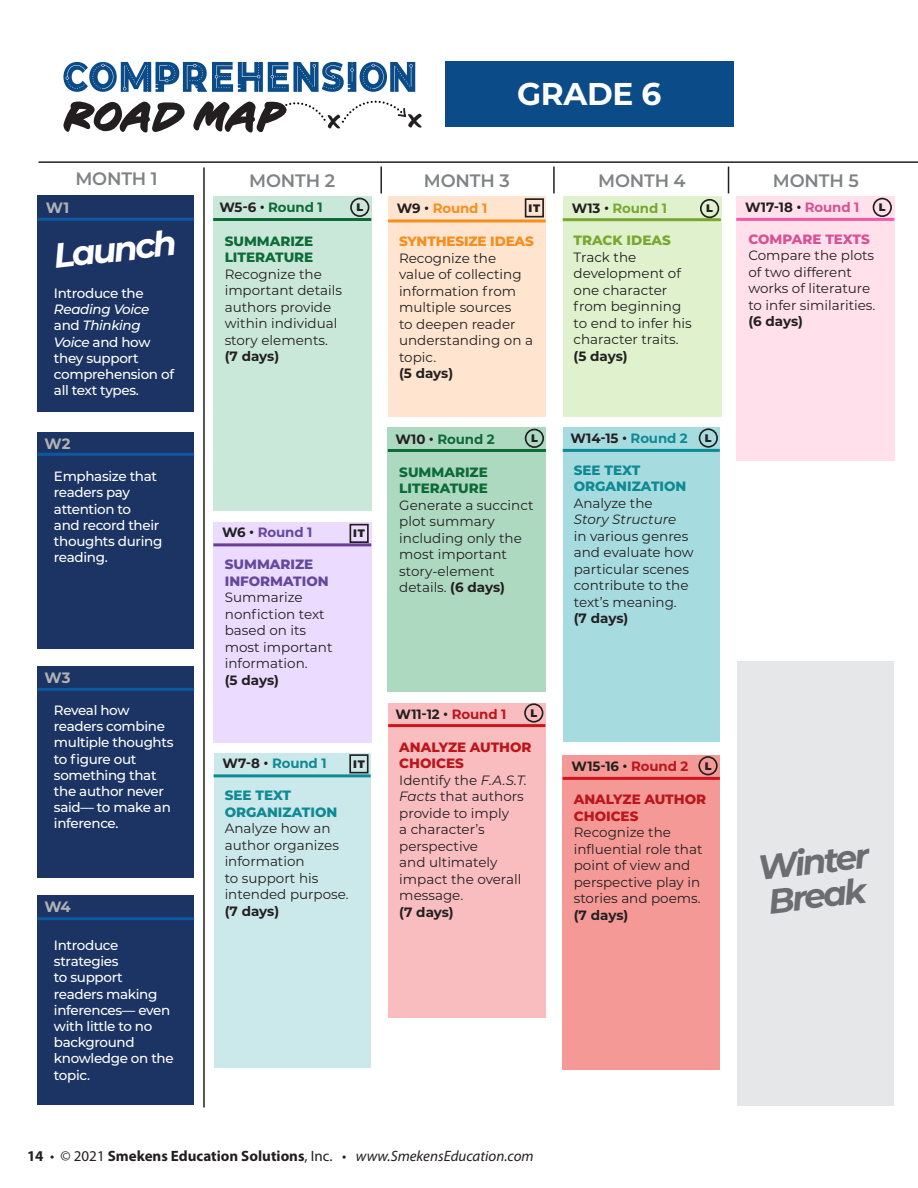
<style>
.page{position:relative;width:918px;height:1188px;background:#fff}
.page>*{position:absolute;margin:0;border:0;box-sizing:border-box;transform-origin:0 0}
.t1{font:italic 700 34.5px "Montserrat";color:#6c6d70}
.t2{font:italic 700 34.5px "Montserrat";color:#fff}
.t3{font:700 31.5px "Montserrat";letter-spacing:-.01em;color:#fff}
.t4{font:600 18px "Montserrat";letter-spacing:-.01em;color:#808285}
.t5{font:700 15px "Myriad Pro";color:#231f20}
.t6{font:700 15px "Montserrat";letter-spacing:-.005em;color:#b0b2b5}
.t7{font:13.5px/16.5px "Montserrat";color:#231f20}
.t8{font:500 13.5px/16.2px "Montserrat";letter-spacing:-.025em;color:#fff}
.t9{font:700 13.5px "Montserrat";letter-spacing:-.01em;color:#231f20}
.t10{font:700 13.5px "Montserrat";letter-spacing:-.01em;color:#0d6b38}
.t11{font:700 13.5px "Montserrat";letter-spacing:-.01em;color:#0f8994}
.t12{font:800 13.5px "Montserrat";color:#79a731}
.t13{font:700 13.5px "Montserrat";letter-spacing:-.01em;color:#79a731}
.t14{font:700 13.5px "Montserrat";letter-spacing:-.01em;color:#65479c}
.t15{font:700 13.5px "Montserrat";letter-spacing:-.01em;color:#f68e1e}
.t16{font:900 10.95px "Montserrat";color:#231f20}
.t17{font:900 10.8px "Montserrat";color:#231f20}
.s1{font-style:italic}
.s2{color:#231f20}
.s3{font-weight:800;color:#0d6b38}
.s4{font-weight:800;color:#65479c}
.s5{font-weight:800;color:#0f8994}
.s6{font-weight:800;color:#f68e1e}
.s7{font-weight:700}
.s8{color:#ba161c}
.s9{font-weight:800;color:#ba161c}
.s10{font-weight:400}
.s11{font-weight:400;font-style:italic}
.s12{color:#0f8994}
.s13{color:#d55294}
.s14{font-weight:800;color:#d55294}
</style>
<div class="page">
<div style="left:445px;top:62px;width:288px;height:66px;background:#0b4b87"></div>
<hr style="left:380px;top:167px;width:2px;height:26px;background:#231f20">
<hr style="left:553px;top:167px;width:2px;height:26px;background:#231f20">
<svg style="left:728px;top:167px;width:1px;height:26px"></svg>
<hr style="left:38px;top:161px;width:880px;height:2px;background:#231f20">
<hr style="left:203px;top:167px;width:2px;height:940px;background:#231f20">
<div style="left:214px;top:753px;width:157px;height:315px;background:#cbe9ea"></div>
<hr style="left:214px;top:774px;width:157px;height:3px;background:#0f8994">
<div style="left:349px;top:754px;width:20px;height:19px;border:2px solid #231f20"></div>
<div style="left:563px;top:428px;width:157px;height:314px;background:#a6dce0"></div>
<hr style="left:563px;top:449px;width:157px;height:3px;background:#0f8994">
<div style="left:699px;top:428px;width:19px;height:20px;border:2px solid #231f20;border-radius:50%"></div>
<div style="left:736px;top:196px;width:158px;height:265px;background:#ffe0eb"></div>
<hr style="left:736px;top:218px;width:158px;height:3px;background:#ef5ca3">
<div style="left:873px;top:198px;width:19px;height:19px;border:2px solid #231f20;border-radius:50%"></div>
<div style="left:213px;top:196px;width:158px;height:316px;background:#cae8d9"></div>
<hr style="left:213px;top:218px;width:158px;height:3px;background:#0d6b38">
<div style="left:350px;top:198px;width:19px;height:19px;border:2px solid #231f20;border-radius:50%"></div>
<div style="left:388px;top:428px;width:158px;height:264px;background:#add9c1"></div>
<hr style="left:388px;top:449px;width:158px;height:3px;background:#0d6b38">
<div style="left:525px;top:429px;width:19px;height:19px;border:2px solid #231f20;border-radius:50%"></div>
<div style="left:213px;top:522px;width:158px;height:220px;background:#ebdbff"></div>
<hr style="left:213px;top:543px;width:158px;height:3px;background:#683b97">
<div style="left:350px;top:524px;width:19px;height:19px;border:2px solid #231f20"></div>
<div style="left:563px;top:196px;width:158px;height:221px;background:#e0f2cd"></div>
<hr style="left:563px;top:218px;width:158px;height:3px;background:#79a731">
<div style="left:700px;top:199px;width:19px;height:19px;border:2px solid #231f20;border-radius:50%"></div>
<div style="left:388px;top:703px;width:157px;height:315px;background:#f9bdc0"></div>
<hr style="left:388px;top:724px;width:157px;height:3px;background:#cd151d">
<div style="left:524px;top:703px;width:19px;height:20px;border:2px solid #231f20;border-radius:50%"></div>
<div style="left:563px;top:755px;width:157px;height:315px;background:#f59996"></div>
<hr style="left:563px;top:777px;width:157px;height:3px;background:#cd151d">
<div style="left:698px;top:756px;width:20px;height:19px;border:2px solid #231f20;border-radius:50%"></div>
<div style="left:388px;top:196px;width:158px;height:221px;background:#ffe5cf"></div>
<hr style="left:388px;top:219px;width:158px;height:3px;background:#f68e1e">
<div style="left:525px;top:198px;width:19px;height:20px;border:2px solid #231f20"></div>
<svg style="left:63px;top:62px;width:352px;height:30px"></svg>
<svg style="left:63px;top:101px;width:122px;height:32px"></svg>
<svg style="left:193px;top:100px;width:229px;height:33px"></svg>
<div style="left:38px;top:195px;width:156px;height:217px;background:#1c3464"></div>
<hr style="left:38px;top:218px;width:156px;height:3px;background:#0d59a1">
<div style="left:38px;top:432px;width:156px;height:217px;background:#1c3464"></div>
<hr style="left:38px;top:453px;width:156px;height:3px;background:#0d59a1">
<div style="left:38px;top:666px;width:156px;height:212px;background:#1c3464"></div>
<hr style="left:38px;top:688px;width:156px;height:3px;background:#0d59a1">
<div style="left:38px;top:896px;width:156px;height:210px;background:#1c3464"></div>
<hr style="left:38px;top:917px;width:156px;height:3px;background:#0d59a1">
<div style="left:737px;top:661px;width:157px;height:445px;background:#e6e7e9"></div>
<p class="t3" style="left:517px;top:71px;width:146px">GRADE 6</p>
<p class="t4" style="left:75px;top:166px;width:84px">MONTH 1</p>
<p class="t4" style="left:249px;top:168px;width:87px">MONTH 2</p>
<p class="t4" style="left:424px;top:168px;width:87px">MONTH 3</p>
<p class="t4" style="left:598px;top:168px;width:89px">MONTH 4</p>
<p class="t4" style="left:773px;top:168px;width:87px">MONTH 5</p>
<p class="t6" style="left:46px;top:197px;width:25px">W1</p>
<p class="t2" style="left:51px;top:232px;width:125px;rotate:-7deg">Launch</p>
<p class="t8" style="left:54px;top:284px;width:122px">Introduce the<br><span class="s1">Reading Voice </span>and <span class="s1">Thinking<br>Voice</span> and how they support comprehension of all text types.</p>
<p class="t6" style="left:45px;top:433px;width:27px">W2</p>
<p class="t8" style="left:54px;top:468px;width:110px">Emphasize that readers pay attention to<br>and record their thoughts during reading.</p>
<p class="t6" style="left:45px;top:667px;width:28px">W3</p>
<p class="t8" style="left:54px;top:701px;width:121px">Reveal how readers combine multiple thoughts to figure out something that the author never said— to make an inference.</p>
<p class="t6" style="left:44px;top:896px;width:28px">W4</p>
<p class="t8" style="left:54px;top:937px;width:121px">Introduce strategies<br>to support readers making inferences— even with little to no background knowledge on the topic.</p>
<p class="t10" style="left:219px;top:198px;width:105px"><span class="s2">W5-6 •</span> Round 1</p>
<p class="t16" style="left:356px;top:199px;width:8px">L</p>
<p class="t7" style="left:225px;top:232px;width:119px"><span class="s3">SUMMARIZE<br>LITERATURE<br></span>Recognize the important details authors provide within individual story elements.</p>
<p class="t9" style="left:225px;top:347px;width:56px">(7 days)</p>
<p class="t14" style="left:222px;top:523px;width:92px"><span class="s2">W6 •</span> Round 1</p>
<p class="t17" style="left:353px;top:525px;width:13px">IT</p>
<p class="t7" style="left:225px;top:556px;width:109px"><span class="s4">SUMMARIZE<br>INFORMATION<br></span>Summarize nonfiction text based on its most important information.</p>
<p class="t9" style="left:225px;top:670px;width:56px">(5 days)</p>
<p class="t11" style="left:223px;top:754px;width:106px"><span class="s2">W7-8 •</span> Round 1</p>
<p class="t17" style="left:353px;top:756px;width:13px">IT</p>
<p class="t7" style="left:225px;top:787px;width:126px"><span class="s5">SEE TEXT<br>ORGANIZATION<br></span>Analyze how an author organizes information<br>to support his intended purpose.</p>
<p class="t9" style="left:225px;top:901px;width:56px">(7 days)</p>
<p class="t15" style="left:397px;top:199px;width:92px"><span class="s2">W9 •</span> Round 1</p>
<p class="t17" style="left:529px;top:200px;width:13px">IT</p>
<p class="t7" style="left:399px;top:233px;width:136px"><span class="s6">SYNTHESIZE IDEAS<br></span>Recognize the value of collecting information from multiple sources<br>to deepen reader understanding on a topic.</p>
<p class="t9" style="left:399px;top:364px;width:56px">(5 days)</p>
<p class="t10" style="left:395px;top:429px;width:101px"><span class="s2">W10 •</span> Round 2</p>
<p class="t16" style="left:531px;top:430px;width:8px">L</p>
<p class="t7" style="left:399px;top:463px;width:136px"><span class="s3">SUMMARIZE<br>LITERATURE<br></span>Generate a succinct plot summary including only the most important story-element details. <span class="s7">(6 days)</span></p>
<p class="t9" style="left:396px;top:704px;width:112px">W11-12 • <span class="s8">Round 1</span></p>
<p class="t16" style="left:530px;top:705px;width:8px">L</p>
<p class="t7" style="left:399px;top:738px;width:134px"><span class="s9">ANALYZE AUTHOR<br>CHOICES<br></span>Identify the <span class="s1">F.A.S.T.<br>Facts</span> that authors provide to imply<br>a character’s perspective<br>and ultimately impact the overall message.</p>
<p class="t9" style="left:399px;top:902px;width:56px">(7 days)</p>
<p class="t5" style="left:27px;top:1146px;width:508px">14 <span class="s10">• © 2021</span> Smekens Education Solutions<span class="s10">, Inc. •</span> <span class="s11">www.SmekensEducation.com</span></p>
<p class="t13" style="left:572px;top:198px;width:97px"><span class="s2">W13 •</span> Round 1</p>
<p class="t16" style="left:706px;top:200px;width:8px">L</p>
<p class="t12" style="left:574px;top:231px;width:99px">TRACK IDEAS</p>
<p class="t7" style="left:574px;top:248px;width:120px">Track the development of one character from beginning to end to infer his character traits.</p>
<p class="t9" style="left:574px;top:346px;width:56px">(5 days)</p>
<p class="t9" style="left:570px;top:428px;width:119px">W14-15 • <span class="s12">Round 2</span></p>
<p class="t16" style="left:705px;top:430px;width:8px">L</p>
<p class="t7" style="left:574px;top:461px;width:121px"><span class="s5">SEE TEXT<br>ORGANIZATION<br></span>Analyze the<br><span class="s1">Story Structure<br></span>in various genres and evaluate how particular scenes contribute to the text’s meaning.</p>
<p class="t9" style="left:574px;top:609px;width:56px">(7 days)</p>
<p class="t9" style="left:572px;top:757px;width:118px">W15-16 • <span class="s8">Round 2</span></p>
<p class="t16" style="left:705px;top:758px;width:8px">L</p>
<p class="t7" style="left:574px;top:791px;width:134px"><span class="s9">ANALYZE AUTHOR<br>CHOICES<br></span>Recognize the influential role that point of view and perspective play in stories and poems.</p>
<p class="t9" style="left:574px;top:905px;width:56px">(7 days)</p>
<p class="t9" style="left:745px;top:198px;width:116px">W17-18 • <span class="s13">Round 1</span></p>
<p class="t16" style="left:879px;top:199px;width:8px">L</p>
<p class="t7" style="left:748px;top:230px;width:129px"><span class="s14">COMPARE TEXTS<br></span>Compare the plots of two different works of literature to infer similarities.</p>
<p class="t9" style="left:748px;top:312px;width:56px">(6 days)</p>
<p class="t1" style="left:755px;top:844px;width:114px;rotate:-7deg">Winter</p>
<p class="t1" style="left:765px;top:877px;width:100px;rotate:-7deg">Break</p>
</div>
